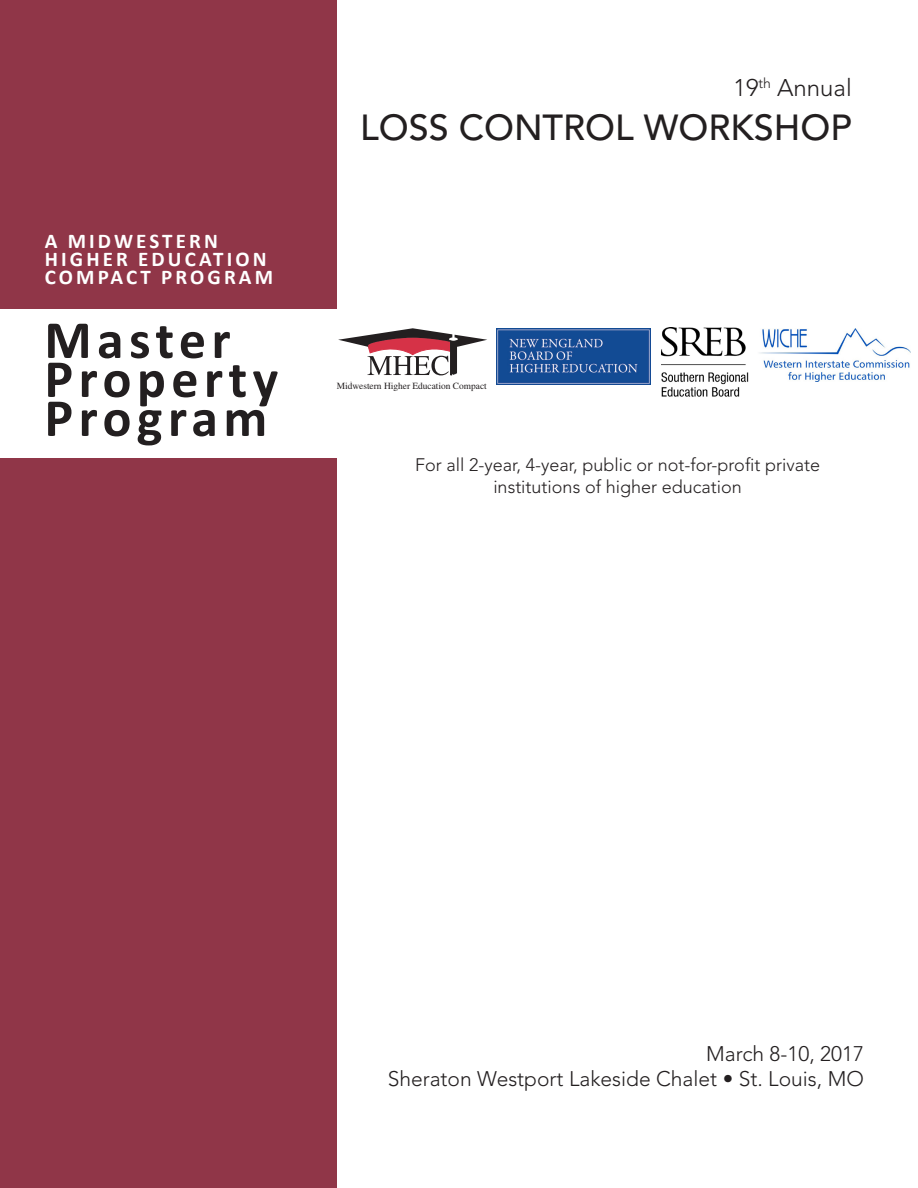
<style>
.page{position:relative;width:918px;height:1188px;background:#fff}
.page>*{position:absolute;margin:0;border:0;box-sizing:border-box;transform-origin:0 0}
.t1{font:700 54px "Calibri";letter-spacing:.1em;color:#231f20}
.t2{font:500 36px "Avenir";color:#231f20}
.t3{font:300 24px "Avenir LT Std";color:#231f20}
.t4{font:300 21px "Avenir";color:#231f20}
.MHEC_Title{font:700 21px/18px "Calibri";letter-spacing:.15em;color:#fff}
.t5{font:300 18px "Avenir LT Std";color:#231f20}
.t6{font:9.45px "Times New Roman";color:#231f20}
</style>
<div class="page">
<div style="left:0;top:0;width:337px;height:1188px;background:#903648"></div>
<div style="left:0;top:309px;width:918px;height:149px;background:#fff"></div>
<svg style="left:338px;top:328px;width:149px;height:47px"></svg>
<img style="left:497px;top:328px;width:153px;height:57px">
<img style="left:760px;top:329px;width:150px;height:52px">
<img style="left:662px;top:328px;width:86px;height:69px">
<p class="MHEC_Title" style="left:45px;top:232px;width:230px">A MIDWESTERN<br>HIGHER EDUCATION<br>COMPACT PROGRAM</p>
<p class="t1" style="left:44px;top:302px;width:188px">Master</p>
<p class="t1" style="left:44px;top:341px;width:235px">Property</p>
<p class="t1" style="left:44px;top:380px;width:224px">Program</p>
<p class="t3" style="left:734px;top:74px;width:120px">19<sup>th</sup> Annual</p>
<p class="t2" style="left:360px;top:106px;width:493px">LOSS CONTROL WORKSHOP</p>
<p class="t6" style="left:337px;top:380px;width:152px">Midwestern Higher Education Compact</p>
<p class="t5" style="left:415px;top:455px;width:406px">For all 2-year, 4-year, public or not-for-profit private</p>
<p class="t5" style="left:493px;top:476px;width:250px">institutions of higher education</p>
<p class="t4" style="left:706px;top:1041px;width:159px">March 8-10, 2017</p>
<p class="t4" style="left:388px;top:1066px;width:478px">Sheraton Westport Lakeside Chalet • St. Louis, MO</p>
</div>
